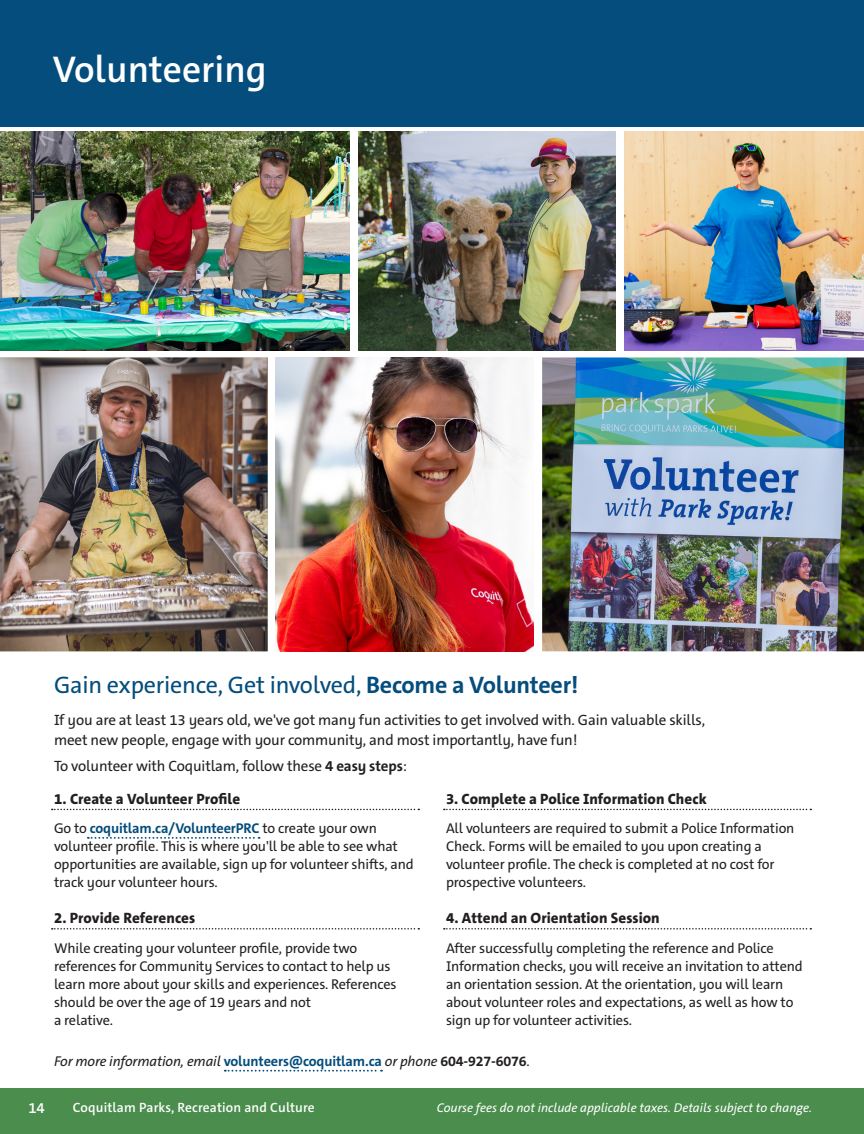
<style>
.page{position:relative;width:864px;height:1134px;background:#fff}
.page>*{position:absolute;margin:0;border:0;box-sizing:border-box;transform-origin:0 0}
.Page_Titles{font:600 37.5px "The Sans C5";color:#fff}
.Section_Title_-_Volunteer{font:24px "The Sans C5";letter-spacing:-.01em;color:#044d7c}
.intro_body{font:15px/19.5px "The Sans C5";letter-spacing:-.01em;color:#231f20}
._1_Program_Titles{font:800 15px "The Sans C5";color:#231f20}
.t1{font:600 15px "The Sans C5";color:#fff}
._2_Program_Descriptions{font:14.25px/18px "The Sans C5";letter-spacing:-.01em;color:#231f20}
._2_Program_Descriptions-2{font:italic 14.25px "The Sans C5";letter-spacing:-.01em;color:#231f20}
.t2{font:600 13.5px "The Sans C5";letter-spacing:.01em;color:#fff}
.t3{font:italic 12.75px "The Sans C5";color:#fff}
.s1{font-weight:700}
.s2{font-weight:700;color:#044d7c}
.s3{font-weight:700;font-style:normal;color:#044d7c}
.s4{font-weight:700;font-style:normal}
.s5{font-style:normal}
</style>
<div class="page">
<div style="left:0;top:0;width:864px;height:126px;background:#044d7c"></div>
<svg style="left:52px;top:809px;width:367px;height:1px"></svg>
<svg style="left:88px;top:837px;width:172px;height:2px"></svg>
<svg style="left:52px;top:928px;width:367px;height:2px"></svg>
<svg style="left:444px;top:809px;width:367px;height:1px"></svg>
<svg style="left:444px;top:928px;width:367px;height:2px"></svg>
<svg style="left:225px;top:1070px;width:157px;height:2px"></svg>
<img style="left:0;top:357px;width:268px;height:294px">
<img style="left:542px;top:357px;width:322px;height:294px">
<img style="left:358px;top:132px;width:257px;height:219px">
<img style="left:276px;top:357px;width:258px;height:295px">
<img style="left:624px;top:132px;width:240px;height:219px">
<img style="left:0;top:132px;width:350px;height:219px">
<div style="left:0;top:1088px;width:864px;height:46px;background:#4a8d4c"></div>
<p class="Page_Titles" style="left:53px;top:45px;width:215px">Volunteering</p>
<p class="Section_Title_-_Volunteer" style="left:54px;top:670px;width:526px">Gain experience, Get involved, <span class="s1">Become a Volunteer!</span></p>
<p class="intro_body" style="left:54px;top:711px;width:653px">If you are at least 13 years old, we've got many fun activities to get involved with. Gain valuable skills, meet new people, engage with your community, and most importantly, have fun!</p>
<p class="intro_body" style="left:54px;top:757px;width:355px">To volunteer with Coquitlam, follow these <span class="s1">4 easy steps</span>:</p>
<p class="_1_Program_Titles" style="left:54px;top:789px;width:188px">1. Create a Volunteer Profile</p>
<p class="_2_Program_Descriptions" style="left:54px;top:820px;width:361px">Go to <span class="s2">coquitlam.ca/VolunteerPRC</span> to create your own volunteer profile. This is where you'll be able to see what opportunities are available, sign up for volunteer shifts, and track your volunteer hours.</p>
<p class="_1_Program_Titles" style="left:54px;top:909px;width:143px">2. Provide References</p>
<p class="_2_Program_Descriptions" style="left:54px;top:939px;width:344px">While creating your volunteer profile, provide two references for Community Services to contact to help us learn more about your skills and experiences. References should be over the age of 19 years and not<br>a relative.</p>
<p class="_1_Program_Titles" style="left:446px;top:789px;width:262px">3. Complete a Police Information Check</p>
<p class="_2_Program_Descriptions" style="left:446px;top:820px;width:350px">All volunteers are required to submit a Police Information Check. Forms will be emailed to you upon creating a volunteer profile. The check is completed at no cost for prospective volunteers.</p>
<p class="_1_Program_Titles" style="left:446px;top:909px;width:215px">4. Attend an Orientation Session</p>
<p class="_2_Program_Descriptions" style="left:446px;top:939px;width:358px">After successfully completing the reference and Police Information checks, you will receive an invitation to attend an orientation session. At the orientation, you will learn about volunteer roles and expectations, as well as how to sign up for volunteer activities.</p>
<p class="_2_Program_Descriptions-2" style="left:54px;top:1052px;width:477px">For more information, email <span class="s3">volunteers@coquitlam.ca</span> or phone <span class="s4">604-927-6076</span><span class="s5">.</span></p>
<p class="t1" style="left:28px;top:1098px;width:18px">14</p>
<p class="t2" style="left:73px;top:1099px;width:243px">Coquitlam Parks, Recreation and Culture</p>
<p class="t3" style="left:437px;top:1099px;width:377px">Course fees do not include applicable taxes. Details subject to change.</p>
</div>
